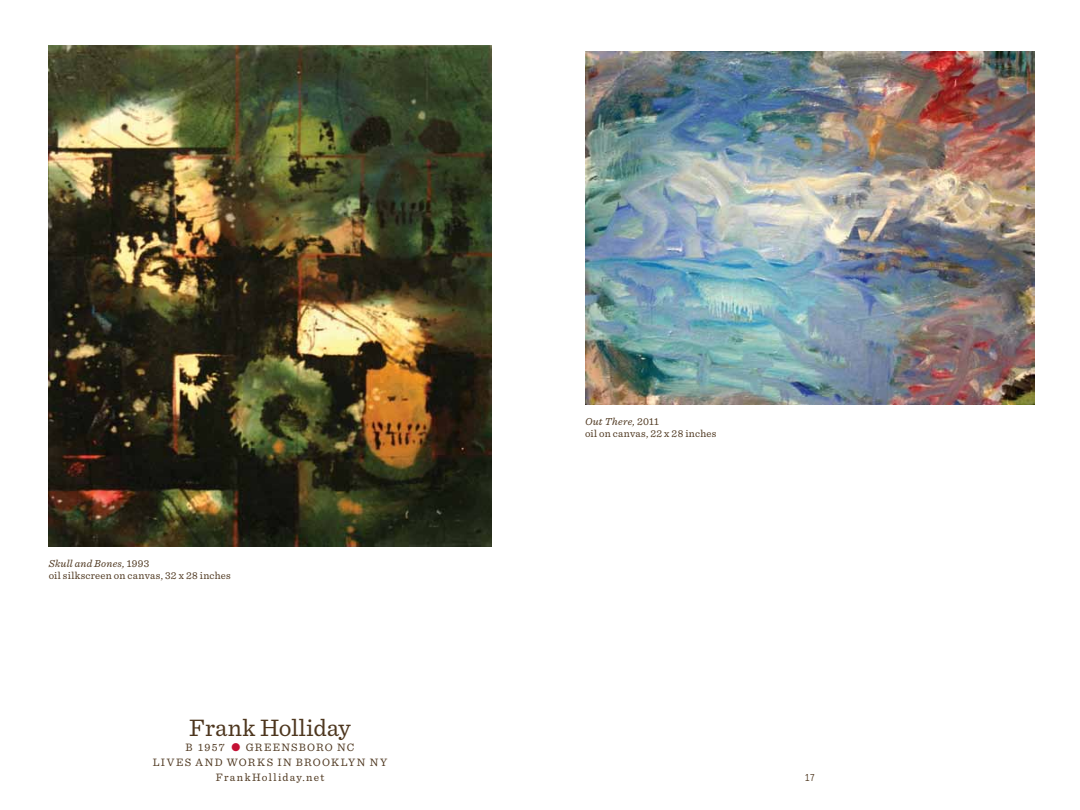
<style>
.page{position:relative;width:1080px;height:810px;background:#fff}
.page>*{position:absolute;margin:0;border:0;box-sizing:border-box;transform-origin:0 0}
.t1{font:25px "Sentinel";color:#4d361e}
.t2{font:11.25px/15px "Sentinel";letter-spacing:.115em;color:#4d361e;text-align:center}
.t3{font:10.62px/12.5px "Sentinel";letter-spacing:.02em;color:#4d361e}
.t4{font:10px "Numbers Claimcheck";color:#4d361e}
.s1{font-style:italic}
.s2{color:#c41134}
</style>
<div class="page">
<img style="left:49px;top:45px;width:442px;height:502px">
<img style="left:585px;top:52px;width:450px;height:353px">
<p class="t3" style="left:49px;top:556px;width:184px"><span class="s1">Skull and Bones,</span> 1993<br>oil silkscreen on canvas, 32 x 28 inches</p>
<h1 class="t1" style="left:189px;top:709px;width:163px">Frank Holliday</h1>
<p class="t2" style="left:153px;top:739px;width:236px">B 1957 <span class="s2">●</span> greensboro nc<br>Lives and works in brooklyn ny<br>FrankHolliday.net</p>
<p class="t3" style="left:585px;top:414px;width:133px"><span class="s1">Out There,</span> 2011<br>oil on canvas, 22 x 28 inches</p>
<p class="t4" style="left:805px;top:772px;width:12px">17</p>
</div>
